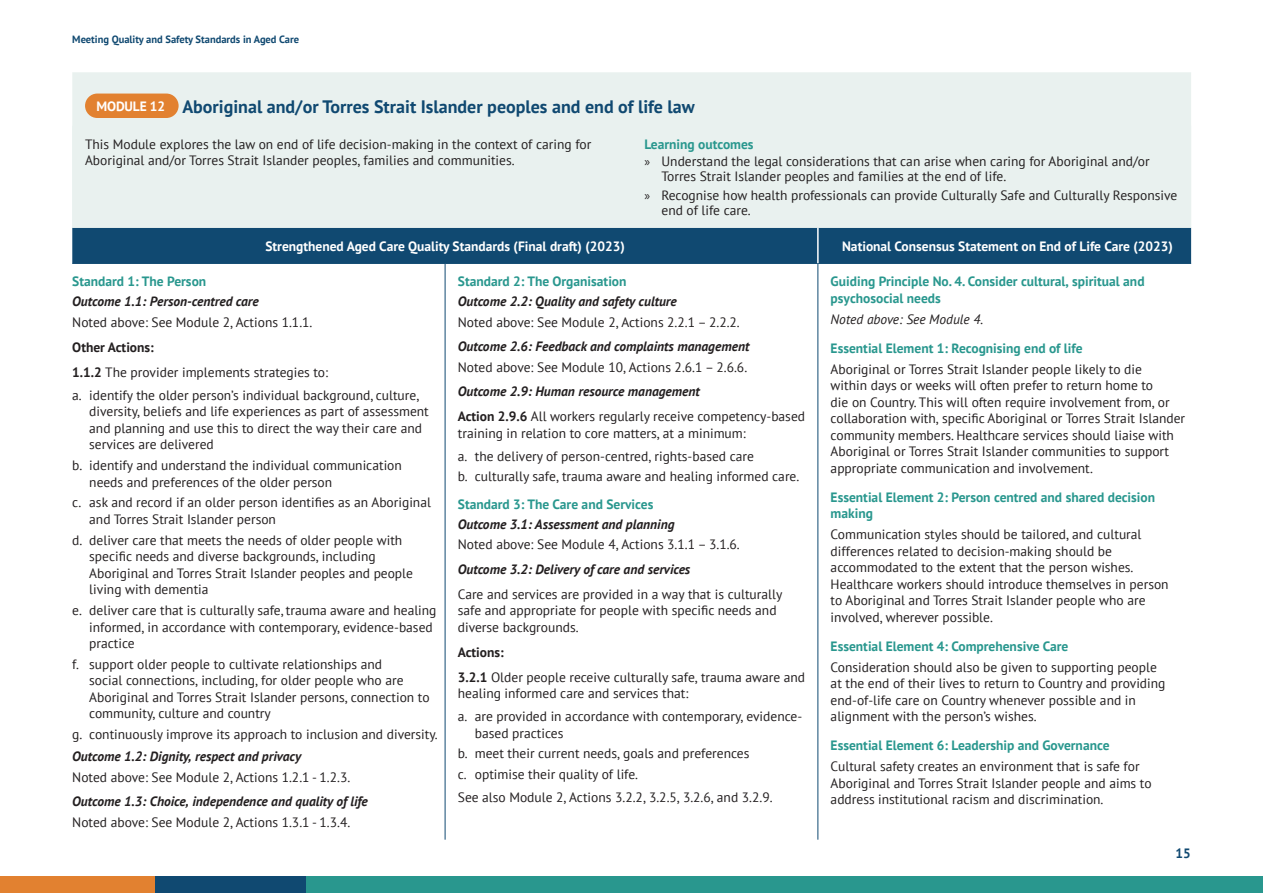
<style>
.page{position:relative;width:1263px;height:893px;background:#fff}
.page>*{position:absolute;margin:0;border:0;box-sizing:border-box;transform-origin:0 0}
.t1{font:700 18px "PT Sans";color:#104971}
.Body{font:13.5px/16.5px "PT Sans";color:#231f20}
.Heading_2{font:700 13.5px/16.5px "PT Sans";color:#29978e}
.Body-2{font:italic 700 13.5px "PT Sans";color:#231f20}
.Body-3{font:700 13.5px "PT Sans";color:#fff}
.Body-4{font:italic 13.5px "PT Sans";color:#231f20}
.Body-5{font:700 13.5px "PT Sans";color:#231f20}
.t2{font:700 13.5px "PT Sans";color:#104971}
.t3{font:700 10.5px "PT Sans";color:#104971}
.s1{font-family:"Myriad Pro"}
.s2{font-weight:700}
</style>
<div class="page">
<div style="left:305px;top:877px;width:958px;height:16px;background:#29978e"></div>
<div style="left:155px;top:877px;width:150px;height:16px;background:#104971"></div>
<div style="left:0;top:877px;width:155px;height:16px;background:#e28130"></div>
<div style="left:72px;top:72px;width:1119px;height:54px;background:#e9f1ef"></div>
<div style="left:72px;top:228px;width:1119px;height:35px;background:#104971"></div>
<hr style="left:72px;top:263px;width:373px;height:1px;background:#104971">
<hr style="left:445px;top:263px;width:373px;height:1px;background:#104971">
<hr style="left:818px;top:263px;width:373px;height:1px;background:#104971">
<hr style="left:817px;top:228px;width:2px;height:35px;background:#fff">
<hr style="left:445px;top:264px;width:1px;height:576px;background:#104971">
<hr style="left:818px;top:264px;width:1px;height:576px;background:#104971">
<div style="left:85px;top:94px;width:94px;height:24px;background:#e28130;border-radius:12px"></div>
<div style="left:72px;top:126px;width:1119px;height:102px;background:#e9f1ef"></div>
<p class="t3" style="left:72px;top:32px;width:228px">Meeting Quality and Safety Standards in Aged Care</p>
<p class="Body-3" style="left:96px;top:97px;width:70px">MODULE 12</p>
<h2 class="t1" style="left:182px;top:95px;width:514px">Aboriginal and/or Torres Strait Islander peoples and end of life law</h2>
<p class="Body" style="left:85px;top:135px;width:508px">This Module explores the law on end of life decision-making in the context of caring for<br>Aboriginal and/or Torres Strait Islander peoples, families and communities.</p>
<p class="Heading_2" style="left:644px;top:135px;width:111px">Learning outcomes</p>
<p class="Body" style="left:661px;top:153px;width:490px;line-height:15px;text-indent:-17px"><span class="s1">»</span> Understand the legal considerations that can arise when caring for Aboriginal and/or<br>Torres Strait Islander peoples and families at the end of life.</p>
<p class="Body" style="left:661px;top:187px;width:517px;line-height:15px;text-indent:-17px"><span class="s1">»</span> Recognise how health professionals can provide Culturally Safe and Culturally Responsive end of life care.</p>
<p class="Body-3" style="left:265px;top:237px;width:361px">Strengthened Aged Care Quality Standards (Final draft) (2023)</p>
<p class="Body-3" style="left:842px;top:237px;width:332px">National Consensus Statement on End of Life Care (2023)</p>
<p class="Heading_2" style="left:72px;top:273px;width:135px">Standard 1: The Person</p>
<p class="Body-2" style="left:72px;top:293px;width:188px">Outcome 1.1: Person-centred care</p>
<p class="Body" style="left:72px;top:314px;width:242px">Noted above: See Module 2, Actions 1.1.1.</p>
<p class="Body-5" style="left:72px;top:338px;width:83px">Other Actions:</p>
<p class="Body" style="left:72px;top:364px;width:257px"><span class="s2">1.1.2</span> The provider implements strategies to:</p>
<p class="Body" style="left:89px;top:387px;width:341px;text-indent:-17px">a. identify the older person’s individual background, culture, diversity, beliefs and life experiences as part of assessment and planning and use this to direct the way their care and services are delivered</p>
<p class="Body" style="left:89px;top:457px;width:314px;text-indent:-17px">b. identify and understand the individual communication needs and preferences of the older person</p>
<p class="Body" style="left:89px;top:494px;width:343px;text-indent:-17px">c. ask and record if an older person identifies as an Aboriginal and Torres Strait Islander person</p>
<p class="Body" style="left:89px;top:531px;width:325px;text-indent:-17px">d. deliver care that meets the needs of older people with specific needs and diverse backgrounds, including Aboriginal and Torres Strait Islander peoples and people living with dementia</p>
<p class="Body" style="left:89px;top:602px;width:349px;text-indent:-17px">e. deliver care that is culturally safe, trauma aware and healing informed, in accordance with contemporary, evidence-based practice</p>
<p class="Body" style="left:89px;top:655px;width:342px;text-indent:-17px">f. support older people to cultivate relationships and<br>social connections, including, for older people who are Aboriginal and Torres Strait Islander persons, connection to community, culture and country</p>
<p class="Body" style="left:72px;top:726px;width:367px">g. continuously improve its approach to inclusion and diversity.</p>
<p class="Body-2" style="left:72px;top:747px;width:230px">Outcome 1.2: Dignity, respect and privacy</p>
<p class="Body" style="left:72px;top:769px;width:279px">Noted above: See Module 2, Actions 1.2.1 - 1.2.3.</p>
<p class="Body-2" style="left:72px;top:792px;width:297px">Outcome 1.3: Choice, independence and quality of life</p>
<p class="Body" style="left:72px;top:814px;width:279px">Noted above: See Module 2, Actions 1.3.1 - 1.3.4.</p>
<p class="Heading_2" style="left:458px;top:273px;width:170px">Standard 2: The Organisation</p>
<p class="Body-2" style="left:458px;top:293px;width:221px">Outcome 2.2: Quality and safety culture</p>
<p class="Body" style="left:458px;top:314px;width:283px">Noted above: See Module 2, Actions 2.2.1 – 2.2.2.</p>
<p class="Body-2" style="left:458px;top:338px;width:293px">Outcome 2.6: Feedback and complaints management</p>
<p class="Body" style="left:458px;top:359px;width:291px">Noted above: See Module 10, Actions 2.6.1 – 2.6.6.</p>
<p class="Body-2" style="left:458px;top:383px;width:244px">Outcome 2.9: Human resource management</p>
<p class="Body" style="left:458px;top:408px;width:349px"><span class="s2">Action 2.9.6</span> All workers regularly receive competency-based training in relation to core matters, at a minimum:</p>
<p class="Body" style="left:458px;top:447px;width:298px">a. the delivery of person-centred, rights-based care</p>
<p class="Body" style="left:458px;top:468px;width:343px">b. culturally safe, trauma aware and healing informed care.</p>
<p class="Heading_2" style="left:458px;top:495px;width:197px">Standard 3: The Care and Services</p>
<p class="Body-2" style="left:458px;top:515px;width:218px">Outcome 3.1: Assessment and planning</p>
<p class="Body" style="left:458px;top:536px;width:283px">Noted above: See Module 4, Actions 3.1.1 – 3.1.6.</p>
<p class="Body-2" style="left:458px;top:560px;width:234px">Outcome 3.2: Delivery of care and services</p>
<p class="Body" style="left:458px;top:585px;width:326px">Care and services are provided in a way that is culturally safe and appropriate for people with specific needs and diverse backgrounds.</p>
<p class="Body-5" style="left:458px;top:643px;width:48px">Actions:</p>
<p class="Body" style="left:458px;top:668px;width:349px"><span class="s2">3.2.1</span> Older people receive culturally safe, trauma aware and healing informed care and services that:</p>
<p class="Body" style="left:475px;top:708px;width:329px;text-indent:-17px">a. are provided in accordance with contemporary, evidence&shy;based practices</p>
<p class="Body" style="left:458px;top:745px;width:293px">b. meet their current needs, goals and preferences</p>
<p class="Body" style="left:458px;top:766px;width:182px">c. optimise their quality of life.</p>
<p class="Body" style="left:458px;top:789px;width:316px">See also Module 2, Actions 3.2.2, 3.2.5, 3.2.6, and 3.2.9.</p>
<p class="Heading_2" style="left:831px;top:273px;width:315px">Guiding Principle No. 4. Consider cultural, spiritual and psychosocial needs</p>
<p class="Body-4" style="left:831px;top:310px;width:154px">Noted above: See Module 4.</p>
<p class="Heading_2" style="left:831px;top:340px;width:254px">Essential Element 1: Recognising end of life</p>
<p class="Body" style="left:831px;top:360px;width:356px">Aboriginal or Torres Strait Islander people likely to die<br>within days or weeks will often prefer to return home to<br>die on Country. This will often require involvement from, or collaboration with, specific Aboriginal or Torres Strait Islander community members. Healthcare services should liaise with Aboriginal or Torres Strait Islander communities to support appropriate communication and involvement.</p>
<p class="Heading_2" style="left:831px;top:489px;width:326px">Essential Element 2: Person centred and shared decision making</p>
<p class="Body" style="left:831px;top:526px;width:340px">Communication styles should be tailored, and cultural differences related to decision-making should be accommodated to the extent that the person wishes.<br>Healthcare workers should introduce themselves in person to Aboriginal and Torres Strait Islander people who are involved, wherever possible.</p>
<p class="Heading_2" style="left:831px;top:638px;width:239px">Essential Element 4: Comprehensive Care</p>
<p class="Body" style="left:831px;top:658px;width:336px">Consideration should also be given to supporting people at the end of their lives to return to Country and providing end‑of‑life care on Country whenever possible and in alignment with the person’s wishes.</p>
<p class="Heading_2" style="left:831px;top:737px;width:280px">Essential Element 6: Leadership and Governance</p>
<p class="Body" style="left:831px;top:758px;width:322px">Cultural safety creates an environment that is safe for<br>Aboriginal and Torres Strait Islander people and aims to address institutional racism and discrimination.</p>
<p class="t2" style="left:1175px;top:844px;width:17px">15</p>
</div>
